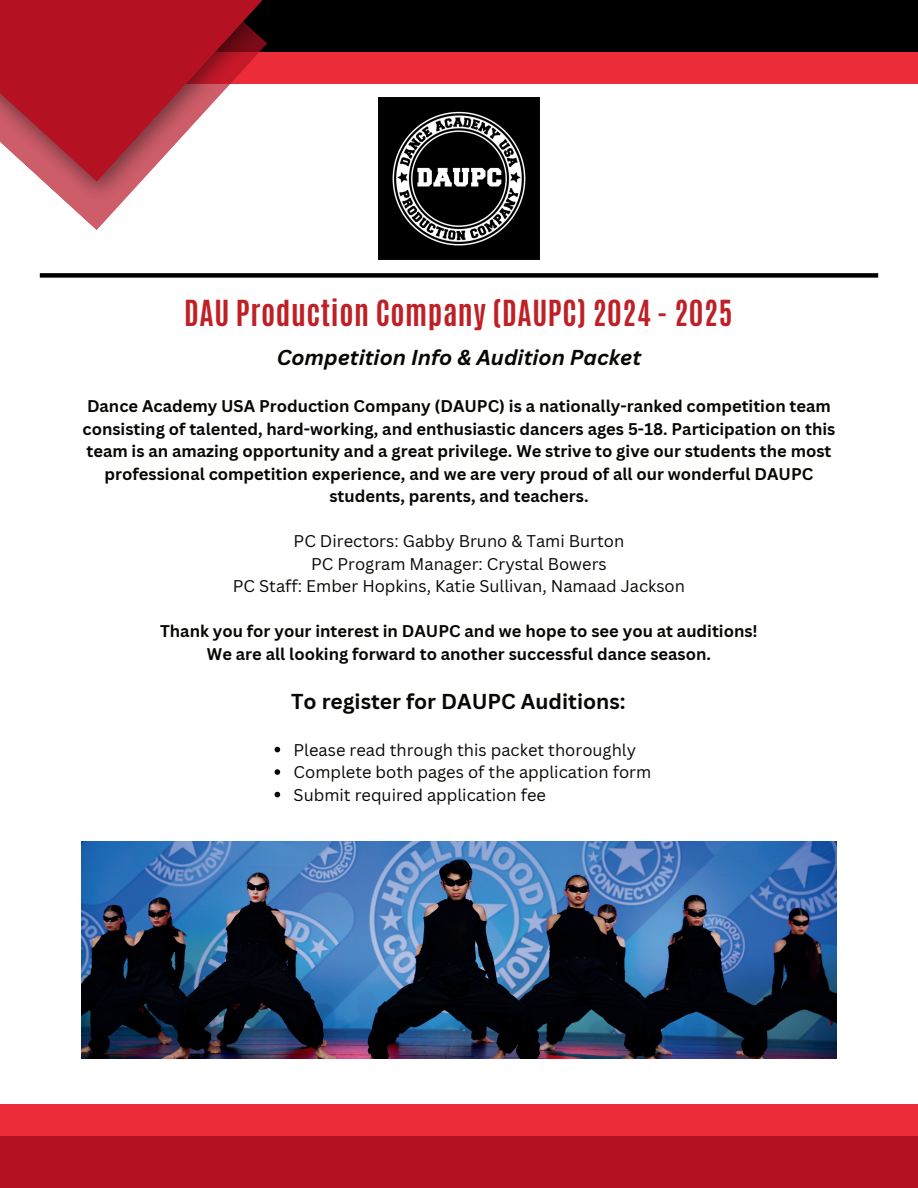
<style>
.page{position:relative;width:918px;height:1188px;background:#fff}
.page>*{position:absolute;margin:0;border:0;box-sizing:border-box;transform-origin:0 0}
.t1{font:700 30px "Antonio";letter-spacing:.02em;color:#be2025}
.t2{font:italic 700 21px "Canva Sans";color:#080704}
.t3{font:700 21px "Canva Sans";color:#080704}
.t4{font:700 16.5px/22.5px "Canva Sans";color:#080704;text-align:center}
.t5{font:16.5px/22.5px "Canva Sans";color:#080704;text-align:center}
</style>
<div class="page">
<div style="left:80px;top:49px;width:838px;height:35px;background:#ec2c39"></div>
<div style="left:0;top:1104px;width:918px;height:35px;background:#ec2c39"></div>
<div style="left:91px;top:0;width:827px;height:52px;background:#000"></div>
<div style="left:0;top:1136px;width:918px;height:52px;background:#b41123"></div>
<img style="left:44px;top:182px;width:97px;height:34px">
<svg style="left:0;top:0;width:267px;height:182px;fill:#b41123"></svg>
<img style="left:378px;top:97px;width:162px;height:162px">
<div style="left:40px;top:273px;width:838px;height:5px;background:#000"></div>
<svg style="left:275px;top:747px;width:5px;height:5px"></svg>
<svg style="left:275px;top:769px;width:5px;height:6px"></svg>
<svg style="left:275px;top:792px;width:5px;height:5px"></svg>
<img style="left:81px;top:842px;width:756px;height:217px">
<h1 class="t1" style="left:184px;top:291px;width:550px">DAU Production Company (DAUPC) 2024 - 2025</h1>
<p class="t2" style="left:277px;top:345px;width:366px">Competition Info &amp; Audition Packet</p>
<p class="t4" style="left:83px;top:395px;width:754px">Dance Academy USA Production Company (DAUPC) is a nationally-ranked competition team consisting of talented, hard-working, and enthusiastic dancers ages 5-18. Participation on this team is an amazing opportunity and a great privilege. We strive to give our students the most professional competition experience, and we are very proud of all our wonderful DAUPC students, parents, and teachers.</p>
<p class="t5" style="left:233px;top:530px;width:454px">PC Directors: Gabby Bruno &amp; Tami Burton<br>PC Program Manager: Crystal Bowers<br>PC Staff: Ember Hopkins, Katie Sullivan, Namaad Jackson</p>
<p class="t4" style="left:160px;top:620px;width:599px">Thank you for your interest in DAUPC and we hope to see you at auditions!<br>We are all looking forward to another successful dance season.</p>
<p class="t3" style="left:291px;top:688px;width:336px">To register for DAUPC Auditions:</p>
<p class="t5" style="left:294px;top:739px;width:359px;text-align:left">Please read through this packet thoroughly<br>Complete both pages of the application form<br>Submit required application fee</p>
</div>
